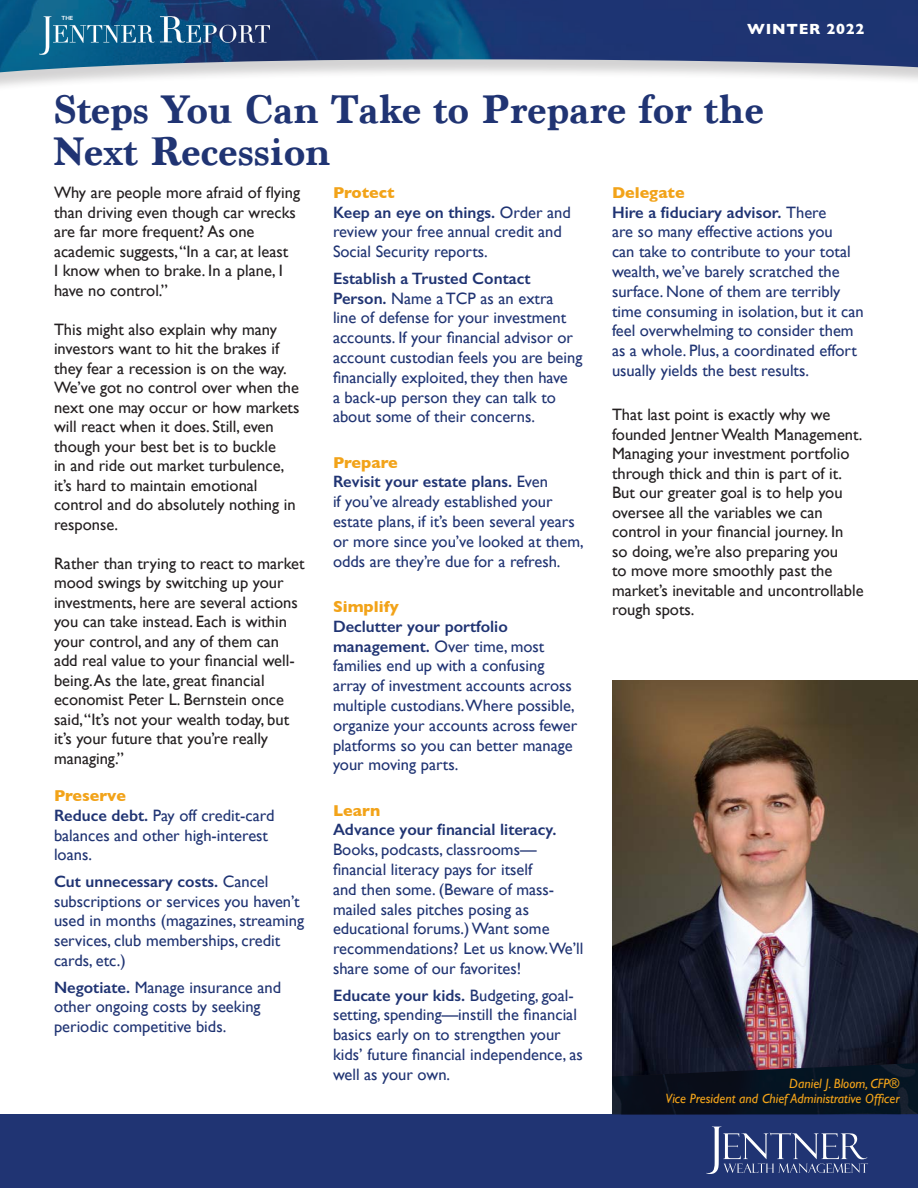
<style>
.page{position:relative;width:918px;height:1188px;background:#fff}
.page>*{position:absolute;margin:0;border:0;box-sizing:border-box;transform-origin:0 0}
.t1{font:700 42px "Marion";color:#203473}
.t2{font:16.5px/19.8px "Gill Sans";color:#203473}
.t3{font:16.5px/19.5px "Gill Sans";color:#231f20}
.t4{font:700 16.05px "Gill Sans";color:#f2a319}
.t5{font:700 15px "Gill Sans";letter-spacing:.05em;color:#fff}
.t6{font:italic 13.5px "Gill Sans";color:#f2a319}
.t7{font:600 6px "Gill Sans";color:#fff}
.s1{font-weight:600}
</style>
<div class="page">
<div style="left:0;top:0;width:918px;height:94px;background:#231f20;opacity:.2"></div>
<img style="left:0;top:0;width:918px;height:72px">
<svg style="left:39px;top:16px;width:231px;height:39px;background:#2c668f"></svg>
<div style="left:0;top:1115px;width:918px;height:73px;background:#203473"></div>
<svg style="left:706px;top:1127px;width:162px;height:47px"></svg>
<img style="left:612px;top:680px;width:306px;height:383px">
<img style="left:612px;top:1063px;width:306px;height:52px">
<p class="t7" style="left:61px;top:15px;width:14px">THE</p>
<p class="t5" style="left:747px;top:17px;width:119px">WINTER 2022</p>
<p class="t1" style="left:53px;top:84px;width:713px">Steps You Can Take to Prepare for the</p>
<p class="t1" style="left:53px;top:126px;width:280px">Next Recession</p>
<p class="t3" style="left:54px;top:183px;width:248px">Why are people more afraid of flying than driving even though car wrecks are far more frequent? As one academic suggests, “In a car, at least<br>I know when to brake. In a plane, I have no control.”</p>
<p class="t3" style="left:54px;top:319px;width:247px">This might also explain why many investors want to hit the brakes if they fear a recession is on the way.<br>We’ve got no control over when the next one may occur or how markets will react when it does. Still, even though your best bet is to buckle<br>in and ride out market turbulence, it’s hard to maintain emotional control and do absolutely nothing in response.</p>
<p class="t3" style="left:54px;top:553px;width:252px">Rather than trying to react to market mood swings by switching up your investments, here are several actions you can take instead. Each is within your control, and any of them can add real value to your financial well&shy;being. As the late, great financial economist Peter L. Bernstein once said, “It’s not your wealth today, but it’s your future that you’re really managing.”</p>
<p class="t4" style="left:54px;top:783px;width:73px">Preserve</p>
<p class="t2" style="left:54px;top:805px;width:222px"><span class="s1">Reduce debt.</span> Pay off credit-card balances and other high-interest loans.</p>
<p class="t2" style="left:54px;top:871px;width:252px"><span class="s1">Cut unnecessary costs.</span> Cancel subscriptions or services you haven’t used in months (magazines, streaming services, club memberships, credit cards, etc.)</p>
<p class="t2" style="left:54px;top:977px;width:229px"><span class="s1">Negotiate.</span> Manage insurance and other ongoing costs by seeking periodic competitive bids.</p>
<p class="t4" style="left:333px;top:180px;width:63px">Protect</p>
<p class="t2" style="left:333px;top:202px;width:239px"><span class="s1">Keep an eye on things.</span> Order and review your free annual credit and<br>Social Security reports.</p>
<p class="t2" style="left:333px;top:268px;width:251px"><span class="s1">Establish a Trusted Contact Person.</span> Name a TCP as an extra<br>line of defense for your investment accounts. If your financial advisor or account custodian feels you are being financially exploited, they then have<br>a back-up person they can talk to about some of their concerns.</p>
<p class="t4" style="left:333px;top:450px;width:66px">Prepare</p>
<p class="t2" style="left:333px;top:472px;width:252px"><span class="s1">Revisit your estate plans.</span> Even<br>if you’ve already established your estate plans, if it’s been several years or more since you’ve looked at them, odds are they’re due for a refresh.</p>
<p class="t4" style="left:333px;top:594px;width:67px">Simplify</p>
<p class="t2" style="left:333px;top:616px;width:246px"><span class="s1">Declutter your portfolio management.</span> Over time, most families end up with a confusing array of investment accounts across multiple custodians.Where possible, organize your accounts across fewer platforms so you can better manage your moving parts.</p>
<p class="t4" style="left:333px;top:797px;width:49px">Learn</p>
<p class="t2" style="left:333px;top:820px;width:252px"><span class="s1">Advance your financial literacy.<br></span>Books, podcasts, classrooms— financial literacy pays for itself<br>and then some. (Beware of mass&shy;mailed sales pitches posing as educational forums.) Want some recommendations? Let us know.We’ll share some of our favorites!</p>
<p class="t2" style="left:333px;top:985px;width:251px"><span class="s1">Educate your kids.</span> Budgeting, goal&shy;setting, spending—instill the financial basics early on to strengthen your kids’ future financial independence, as well as your own.</p>
<p class="t4" style="left:612px;top:180px;width:74px">Delegate</p>
<p class="t2" style="left:612px;top:202px;width:253px"><span class="s1">Hire a fiduciary advisor.</span> There<br>are so many effective actions you<br>can take to contribute to your total wealth, we’ve barely scratched the surface. None of them are terribly time consuming in isolation, but it can feel overwhelming to consider them as a whole. Plus, a coordinated effort usually yields the best results.</p>
<p class="t3" style="left:612px;top:405px;width:253px">That last point is exactly why we founded Jentner Wealth Management.<br>Managing your investment portfolio through thick and thin is part of it.<br>But our greater goal is to help you oversee all the variables we can control in your financial journey. In<br>so doing, we’re also preparing you<br>to move more smoothly past the market’s inevitable and uncontrollable rough spots.</p>
<p class="t6" style="left:789px;top:1075px;width:112px">Daniel J. Bloom, CFP®</p>
<p class="t6" style="left:666px;top:1090px;width:236px">Vice President and Chief Administrative Officer</p>
</div>
